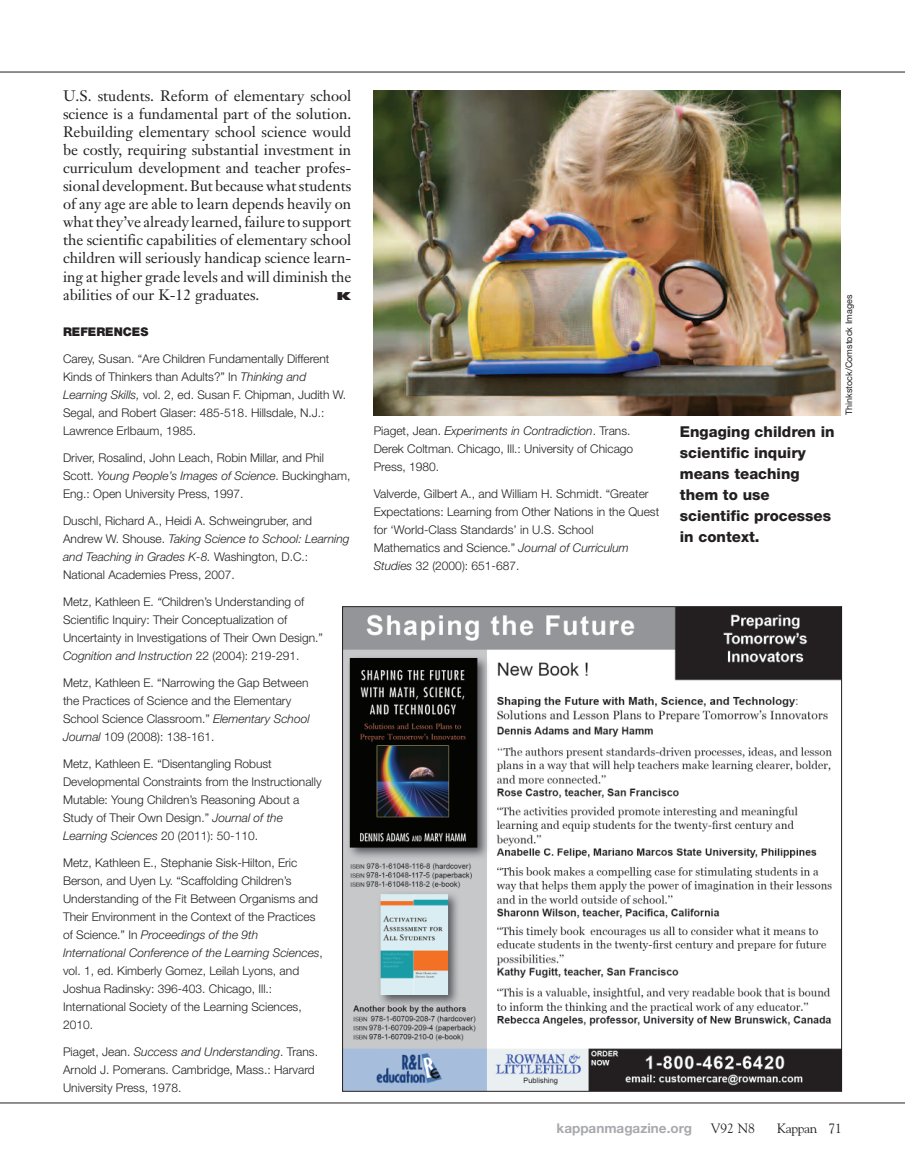
<style>
.page{position:relative;width:905px;height:1175px;background:#fff}
.page>*{position:absolute;margin:0;border:0;box-sizing:border-box;transform-origin:0 0}
.t1{font:15px/18px "Janson Text";color:#231f20;text-align:justify}
.t2{font:800 15px/21px "Helvetica Neue";color:#231f20}
.t3{font:700 13.5px "Helvetica Neue";color:#a8a9ad}
.t4{font:13.5px "Goudy";letter-spacing:-.015em;color:#231f20}
.t5{font:300 12px/18px "Helvetica Neue";color:#231f20}
.t6{font:900 12px "Helvetica Neue";color:#231f20}
.t7{font:800 10.5px "Futura";color:#231f20;scale:1.7 1}
.t8{font:9px "Helvetica Neue";color:#231f20}
.s1{font-style:italic}
</style>
<div class="page">
<hr style="left:0;top:72px;width:904px;height:1px;background:#231f20">
<hr style="left:0;top:1102px;width:904px;height:1px;background:#231f20">
<img style="left:374px;top:90px;width:467px;height:325px">
<img style="left:344px;top:608px;width:496px;height:481px">
<p class="t1" style="left:63px;top:89px;width:290px">U.S. students. Reform of elementary school science is a fundamental part of the solution.<br>Rebuilding elementary school science would be costly, requiring substantial investment in curriculum development and teacher profes&shy;sional development. But because what students of any age are able to learn depends heavily on what they’ve already learned, failure to support the scientific capabilities of elementary school children will seriously handicap science learn&shy;ing at higher grade levels and will diminish the abilities of our K-12 graduates.</p>
<p class="t7" style="left:336px;top:291px;width:10px">K</p>
<p class="t6" style="left:63px;top:327px;width:87px">REFERENCES</p>
<p class="t5" style="left:63px;top:350px;width:285px">Carey, Susan. “Are Children Fundamentally Different Kinds of Thinkers than Adults?” In <span class="s1">Thinking and Learning Skills,</span> vol. 2, ed. Susan F. Chipman, Judith W.<br>Segal, and Robert Glaser: 485-518. Hillsdale, N.J.:<br>Lawrence Erlbaum, 1985.</p>
<p class="t5" style="left:63px;top:449px;width:289px">Driver, Rosalind, John Leach, Robin Millar, and Phil<br>Scott. <span class="s1">Young People’s Images of Science</span>. Buckingham,<br>Eng.: Open University Press, 1997.</p>
<p class="t5" style="left:63px;top:512px;width:288px">Duschl, Richard A., Heidi A. Schweingruber, and Andrew W. Shouse. <span class="s1">Taking Science to School: Learning and Teaching in Grades K-8.</span> Washington, D.C.:<br>National Academies Press, 2007.</p>
<p class="t5" style="left:63px;top:593px;width:261px">Metz, Kathleen E. <span class="s1">“</span>Children’s Understanding of Scientific Inquiry: Their Conceptualization of Uncertainty in Investigations of Their Own Design.” <span class="s1">Cognition and Instruction</span> 22 (2004): 219-291.</p>
<p class="t5" style="left:63px;top:674px;width:248px">Metz, Kathleen E. “Narrowing the Gap Between the Practices of Science and the Elementary School Science Classroom.” <span class="s1">Elementary School Journal</span> 109 (2008): 138-161.</p>
<p class="t5" style="left:63px;top:755px;width:260px">Metz, Kathleen E. “Disentangling Robust Developmental Constraints from the Instructionally Mutable: Young Children’s Reasoning About a Study of Their Own Design.” <span class="s1">Journal of the Learning Sciences</span> 20 (2011): 50-110.</p>
<p class="t5" style="left:63px;top:854px;width:261px">Metz, Kathleen E., Stephanie Sisk-Hilton, Eric Berson, and Uyen Ly. “Scaffolding Children’s Understanding of the Fit Between Organisms and Their Environment in the Context of the Practices of Science.” In <span class="s1">Proceedings of the 9th International Conference of the Learning Sciences</span>, vol. 1, ed. Kimberly Gomez, Leilah Lyons, and Joshua Radinsky: 396-403. Chicago, Ill.:<br>International Society of the Learning Sciences, 2010.</p>
<p class="t5" style="left:63px;top:1043px;width:256px">Piaget, Jean. <span class="s1">Success and Understanding</span>. Trans.<br>Arnold J. Pomerans. Cambridge, Mass.: Harvard<br>University Press, 1978.</p>
<p class="t5" style="left:374px;top:422px;width:261px">Piaget, Jean. <span class="s1">Experiments in Contradiction</span>. Trans.<br>Derek Coltman. Chicago, Ill.: University of Chicago<br>Press, 1980.</p>
<p class="t5" style="left:374px;top:485px;width:287px">Valverde, Gilbert A., and William H. Schmidt. “Greater Expectations: Learning from Other Nations in the Quest for ‘World-Class Standards’ in U.S. School Mathematics and Science.” <span class="s1">Journal of Curriculum Studies</span> 32 (2000): 651-687.</p>
<p class="t2" style="left:680px;top:422px;width:156px">Engaging children in scientific inquiry means teaching them to use scientific processes in context.</p>
<p class="t8" style="left:845px;top:415px;width:122px;rotate:-90deg">Thinkstock/Comstock Images</p>
<p class="t3" style="left:556px;top:1122px;width:137px">kappanmagazine.org</p>
<p class="t4" style="left:710px;top:1120px;width:46px">V92 N8</p>
<p class="t4" style="left:777px;top:1120px;width:66px">Kappan 71</p>
</div>
